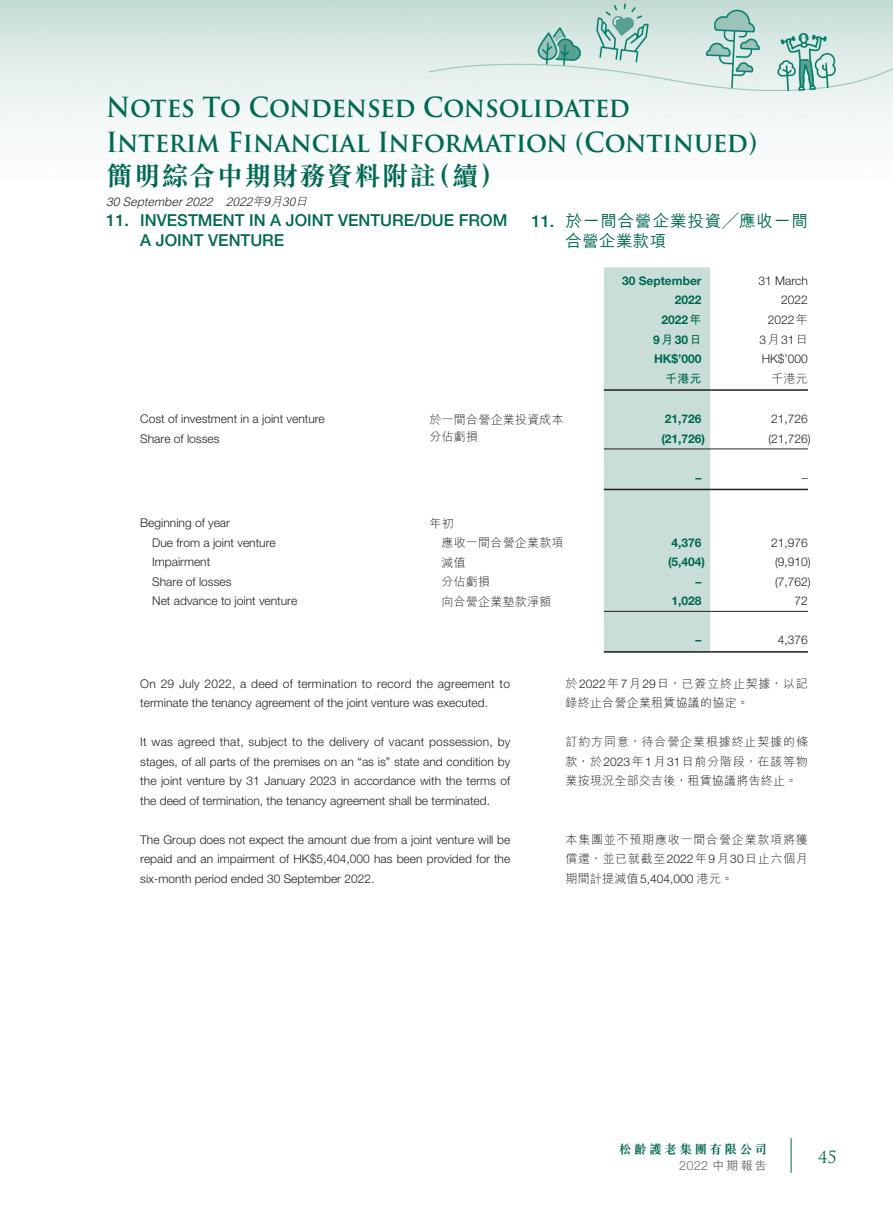
<style>
.page{position:relative;width:893px;height:1212px;background:#fff}
.page>*{position:absolute;margin:0;border:0;box-sizing:border-box;transform-origin:0 0}
.t1{font:700 27px/34.5px "Trajan Pro";color:#006951;scale:.94 1}
.t2{font:700 27px "M Sung HK";letter-spacing:.02em;color:#006951}
._01_H1_E{font:500 16.5px/19.5px "Helvetica Neue LT Std";color:#006951}
._001_H1_C{font:500 16.5px/19.5px "M Hei HK";letter-spacing:.055em;color:#006951}
.t3{font:16.5px "Trajan Pro";color:#006951}
.t4{font:700 12.75px "M Sung HK";letter-spacing:.185em;color:#006951}
.t5{font:300 12.75px "Helvetica Neue LT Std";color:#6c6d70}
._00_txt_E{font:300 12px/19.5px "Helvetica Neue LT Std";color:#231f20;text-align:justify}
._50_Table_txt{font:300 12px "Helvetica Neue LT Std";color:#231f20}
._000_txt_C{font:300 12px/19.5px "M Hei HK";letter-spacing:.065em;color:#231f20;text-align:justify}
._50_Table_txt-2{font:700 12px "Helvetica Neue LT Std";color:#006951}
._50_Table_txt-3{font:300 12px "M Hei HK";letter-spacing:.02em;color:#231f20}
._000_txt_C-2{font:300 12px/19.5px "M Hei HK";letter-spacing:.02em;color:#231f20}
.t6{font:italic 300 12px "Helvetica LT Std";color:#231f20}
._50_Table_txt-4{font:700 12px "M Hei HK";color:#006951}
.s1{font-family:"Helvetica Neue LT Std"}
.s2{font-family:"M Hei HK"}
.s3{font-family:"M Hei HK";font-weight:500;font-size:12px}
</style>
<div class="page">
<img style="left:0;top:0;width:893px;height:134px">
<hr style="left:791px;top:1138px;width:1px;height:35px;background:#006951">
<div style="left:604px;top:267px;width:106px;height:384px;background:#c9ded8"></div>
<hr style="left:604px;top:389px;width:106px;height:2px;background:#231f20">
<hr style="left:710px;top:389px;width:98px;height:2px;background:#231f20">
<hr style="left:604px;top:448px;width:106px;height:1px;background:#231f20">
<hr style="left:710px;top:448px;width:98px;height:1px;background:#231f20">
<hr style="left:604px;top:489px;width:106px;height:1px;background:#231f20">
<hr style="left:710px;top:489px;width:98px;height:1px;background:#231f20">
<hr style="left:604px;top:611px;width:106px;height:1px;background:#231f20">
<hr style="left:710px;top:611px;width:98px;height:1px;background:#231f20">
<hr style="left:604px;top:651px;width:106px;height:2px;background:#231f20">
<hr style="left:710px;top:651px;width:98px;height:2px;background:#231f20">
<h1 class="t1" style="left:106px;top:90px;width:694px">Notes To Condensed Consolidated<br>Interim Financial Information (Continued)</h1>
<h1 class="t2" style="left:106px;top:163px;width:401px">簡明綜合中期財務資料附註（續）</h1>
<p class="_001_H1_C" style="left:565px;top:210px;width:244px;text-indent:-34px"><span class="s1">11.</span> 於一間合營企業投資╱應收一間合營企業款項</p>
<p class="t6" style="left:106px;top:195px;width:205px">30 September 2022 <span class="s2">2022年9月30日</span></p>
<p class="_01_H1_E" style="left:140px;top:210px;width:369px;text-indent:-34px">11. INVESTMENT IN A JOINT VENTURE/DUE FROM<br>A JOINT VENTURE</p>
<p class="_50_Table_txt-2" style="left:622px;top:273px;width:81px">30 September</p>
<p class="_50_Table_txt" style="left:759px;top:273px;width:51px">31 March</p>
<p class="_50_Table_txt-2" style="left:675px;top:293px;width:28px">2022</p>
<p class="_50_Table_txt" style="left:781px;top:293px;width:28px">2022</p>
<p class="_50_Table_txt-2" style="left:661px;top:313px;width:42px">2022<span class="s2">年</span></p>
<p class="_50_Table_txt-2" style="left:653px;top:332px;width:50px">9<span class="s2">月</span>30<span class="s2">日</span></p>
<p class="_50_Table_txt" style="left:768px;top:313px;width:42px">2022<span class="s2">年</span></p>
<p class="_50_Table_txt" style="left:759px;top:332px;width:50px">3<span class="s2">月</span>31<span class="s2">日</span></p>
<p class="_50_Table_txt-2" style="left:654px;top:351px;width:49px">HK$’000</p>
<p class="_50_Table_txt" style="left:762px;top:351px;width:48px">HK$’000</p>
<p class="_50_Table_txt-4" style="left:665px;top:370px;width:38px">千港元</p>
<p class="_50_Table_txt-3" style="left:771px;top:372px;width:38px">千港元</p>
<p class="_50_Table_txt" style="left:140px;top:412px;width:186px">Cost of investment in a joint venture</p>
<p class="_50_Table_txt-3" style="left:429px;top:413px;width:136px">於一間合營企業投資成本</p>
<p class="_50_Table_txt-2" style="left:665px;top:411px;width:38px">21,726</p>
<p class="_50_Table_txt" style="left:771px;top:412px;width:38px">21,726</p>
<p class="_50_Table_txt" style="left:140px;top:431px;width:81px">Share of losses</p>
<p class="_50_Table_txt-3" style="left:429px;top:431px;width:50px">分佔虧損</p>
<p class="_50_Table_txt-2" style="left:661px;top:431px;width:45px">(21,726)</p>
<p class="_50_Table_txt" style="left:768px;top:431px;width:44px">(21,726)</p>
<p class="_50_Table_txt-2" style="left:696px;top:470px;width:7px">–</p>
<p class="_50_Table_txt" style="left:802px;top:470px;width:7px">–</p>
<p class="_50_Table_txt" style="left:140px;top:515px;width:91px">Beginning of year</p>
<p class="_50_Table_txt-3" style="left:429px;top:517px;width:26px">年初</p>
<p class="_50_Table_txt" style="left:152px;top:535px;width:125px">Due from a joint venture</p>
<p class="_50_Table_txt-3" style="left:441px;top:537px;width:124px">應收一間合營企業款項</p>
<p class="_50_Table_txt-2" style="left:672px;top:535px;width:32px">4,376</p>
<p class="_50_Table_txt" style="left:771px;top:535px;width:38px">21,976</p>
<p class="_50_Table_txt" style="left:152px;top:554px;width:59px">Impairment</p>
<p class="_50_Table_txt-3" style="left:441px;top:556px;width:26px">減值</p>
<p class="_50_Table_txt-2" style="left:668px;top:554px;width:39px">(5,404)</p>
<p class="_50_Table_txt" style="left:775px;top:554px;width:37px">(9,910)</p>
<p class="_50_Table_txt" style="left:152px;top:574px;width:81px">Share of losses</p>
<p class="_50_Table_txt-3" style="left:441px;top:576px;width:50px">分佔虧損</p>
<p class="_50_Table_txt-2" style="left:696px;top:574px;width:7px">–</p>
<p class="_50_Table_txt" style="left:775px;top:574px;width:37px">(7,762)</p>
<p class="_50_Table_txt" style="left:152px;top:593px;width:146px">Net advance to joint venture</p>
<p class="_50_Table_txt-3" style="left:441px;top:595px;width:111px">向合營企業墊款淨額</p>
<p class="_50_Table_txt-2" style="left:672px;top:593px;width:32px">1,028</p>
<p class="_50_Table_txt" style="left:795px;top:593px;width:15px">72</p>
<p class="_50_Table_txt-2" style="left:696px;top:632px;width:7px">–</p>
<p class="_50_Table_txt" style="left:778px;top:632px;width:32px">4,376</p>
<p class="_00_txt_E" style="left:140px;top:673px;width:371px">On 29 July 2022, a deed of termination to record the agreement to terminate the tenancy agreement of the joint venture was executed.</p>
<p class="_00_txt_E" style="left:140px;top:732px;width:372px">It was agreed that, subject to the delivery of vacant possession, by stages, of all parts of the premises on an “as is” state and condition by the joint venture by 31 January 2023 in accordance with the terms of the deed of termination, the tenancy agreement shall be terminated.</p>
<p class="_00_txt_E" style="left:140px;top:829px;width:371px">The Group does not expect the amount due from a joint venture will be repaid and an impairment of HK$5,404,000 has been provided for the six-month period ended 30 September 2022.</p>
<p class="_000_txt_C-2" style="left:565px;top:673px;width:244px">於<span class="s1">2022</span>年<span class="s1">7</span>月<span class="s1">29</span>日，已簽立終止契據，以記錄終止合營企業租賃協議的協定。</p>
<p class="_000_txt_C" style="left:565px;top:732px;width:244px">訂約方同意，待合營企業根據終止契據的條款，於<span class="s1">2023</span>年<span class="s1">1</span>月<span class="s1">31</span>日前分階段，在該等物業按現況全部交吉後，租賃協議將告終止。</p>
<p class="_000_txt_C" style="left:565px;top:829px;width:244px">本集團並不預期應收一間合營企業款項將獲償還，並已就截至<span class="s1">2022</span>年<span class="s1">9</span>月<span class="s1">30</span>日止六個月期間計提減值<span class="s1">5,404,000</span> 港元。</p>
<p class="t4" style="left:619px;top:1143px;width:150px">松齡護老集團有限公司</p>
<p class="t5" style="left:679px;top:1157px;width:89px">2022 <span class="s3">中期報告</span></p>
<h2 class="t3" style="left:818px;top:1146px;width:20px">45</h2>
</div>
